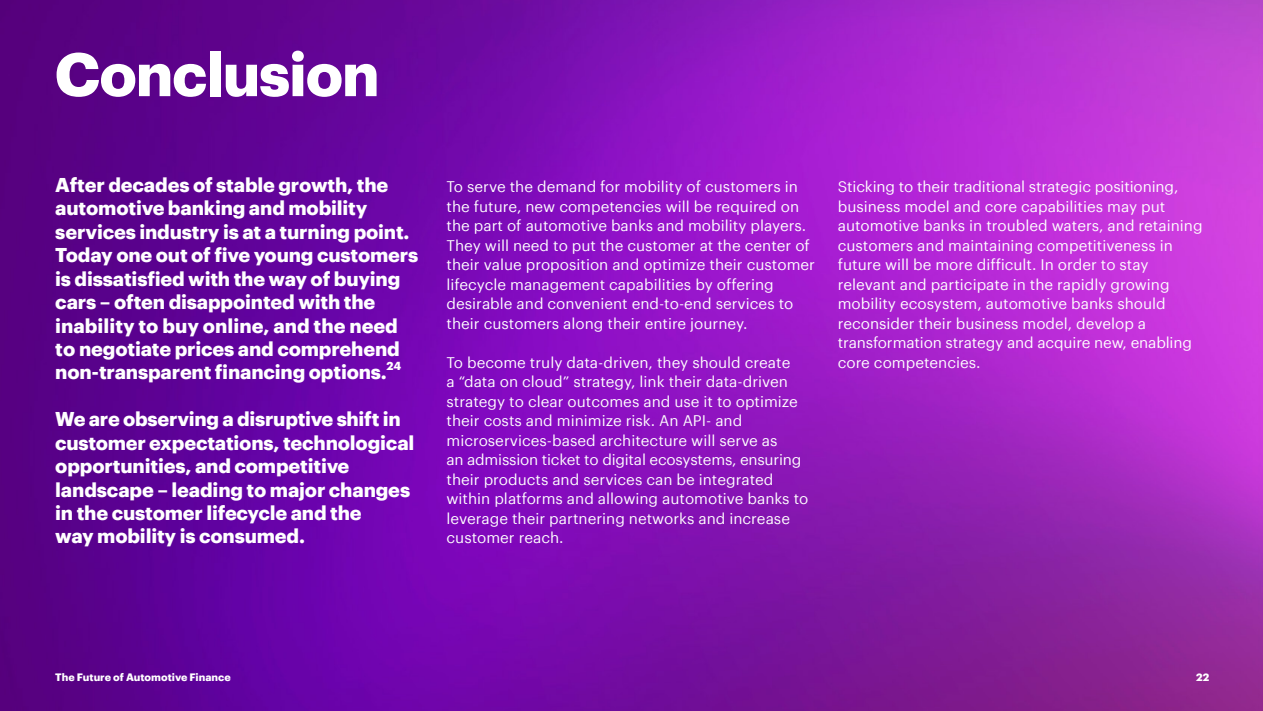
<style>
.page{position:relative;width:1263px;height:711px;background:#fff}
.page>*{position:absolute;margin:0;border:0;box-sizing:border-box;transform-origin:0 0}
.Head_innen_L1X{font:700 60px "Graphik";letter-spacing:-.025em;color:#fff}
.leader_Bold_NEG{font:700 19.5px/23.4px "Graphik";letter-spacing:-.01em;color:#fff}
.body_white{font:15px/19.5px "Graphik";color:#fff}
.leader_Bold_NEG-2{font:700 11.4px "Graphik";color:#fff}
.t1{font:700 10.5px "Graphik";color:#fff}
</style>
<div class="page">
<img style="left:0;top:0;width:1263px;height:710px">
<p class="Head_innen_L1X" style="left:54px;top:28px;width:327px">Conclusion</p>
<p class="leader_Bold_NEG" style="left:55px;top:171px;width:365px">After decades of stable growth, the automotive banking and mobility services industry is at a turning point.<br>Today one out of five young customers is dissatisfied with the way of buying cars – often disappointed with the inability to buy online, and the need to negotiate prices and comprehend non-transparent financing options.</p>
<p class="leader_Bold_NEG-2" style="left:387px;top:356px;width:16px">24</p>
<p class="leader_Bold_NEG" style="left:55px;top:405px;width:361px">We are observing a disruptive shift in customer expectations, technological opportunities, and competitive landscape – leading to major changes in the customer lifecycle and the<br>way mobility is consumed.</p>
<p class="body_white" style="left:446px;top:175px;width:370px">To serve the demand for mobility of customers in the future, new competencies will be required on the part of automotive banks and mobility players.<br>They will need to put the customer at the center of their value proposition and optimize their customer lifecycle management capabilities by offering desirable and convenient end-to-end services to their customers along their entire journey.</p>
<p class="body_white" style="left:446px;top:351px;width:363px">To become truly data-driven, they should create<br>a “data on cloud” strategy, link their data-driven strategy to clear outcomes and use it to optimize their costs and minimize risk. An API- and microservices-based architecture will serve as<br>an admission ticket to digital ecosystems, ensuring their products and services can be integrated within platforms and allowing automotive banks to leverage their partnering networks and increase customer reach.</p>
<p class="body_white" style="left:838px;top:175px;width:366px">Sticking to their traditional strategic positioning, business model and core capabilities may put automotive banks in troubled waters, and retaining customers and maintaining competitiveness in future will be more difficult. In order to stay relevant and participate in the rapidly growing mobility ecosystem, automotive banks should reconsider their business model, develop a transformation strategy and acquire new, enabling core competencies.</p>
<p class="t1" style="left:55px;top:669px;width:177px">The Future of Automotive Finance</p>
<p class="t1" style="left:1196px;top:669px;width:15px">22</p>
</div>
